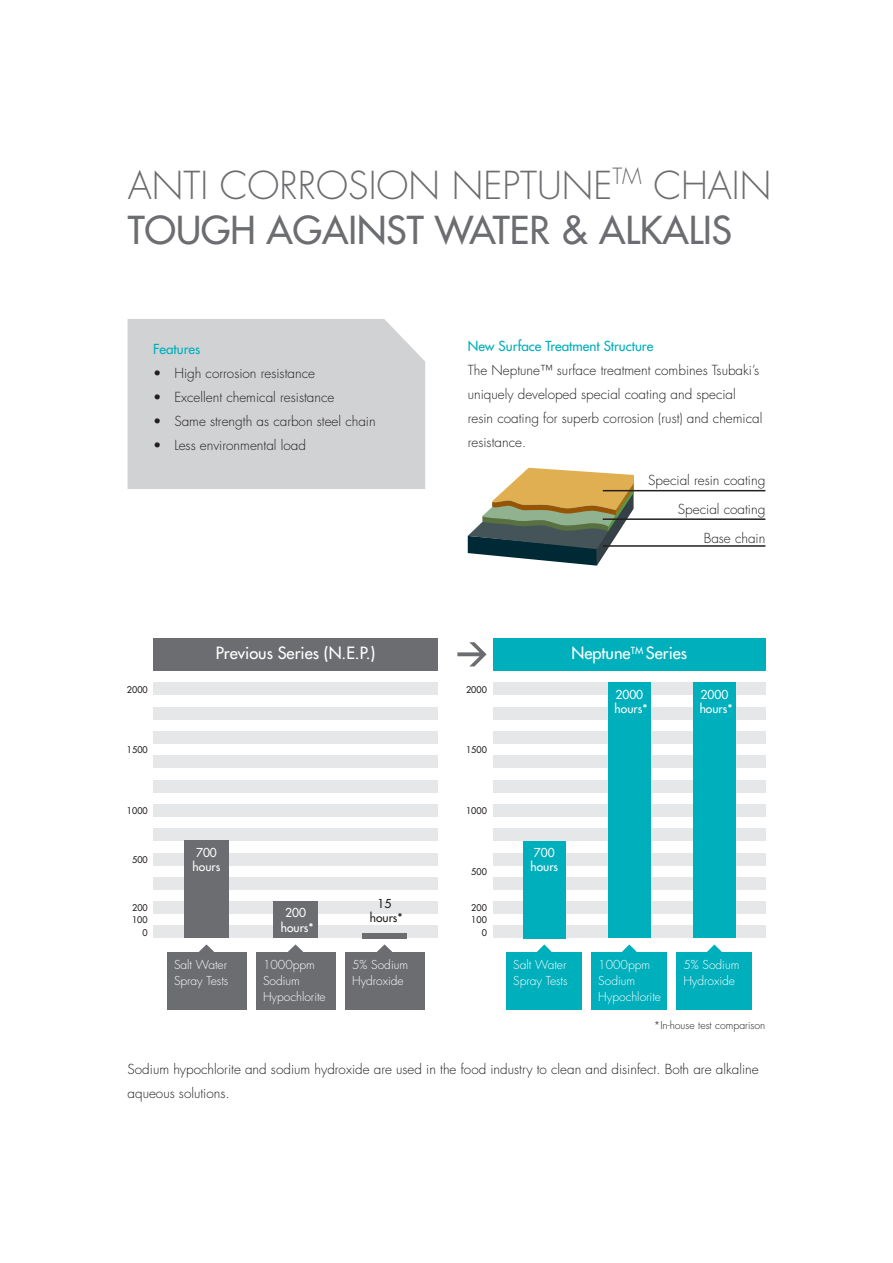
<style>
.page{position:relative;width:893px;height:1263px;background:#fff}
.page>*{position:absolute;margin:0;border:0;box-sizing:border-box;transform-origin:0 0}
.t1{font:300 37.5px "Futura";color:#6c6d70}
.t2{font:37.5px "Futura";color:#6c6d70}
.Plat{font:16.5px "Futura";color:#fff}
.t3{font:300 13.5px/24px "Futura";color:#231f20}
.t4{font:13.5px "Futura";color:#00afbc}
.t5{font:300 12px "Futura";color:#fff}
.t6{font:12px "Futura";color:#fff}
.t7{font:12px "Futura";color:#231f20}
.t8{font:300 10.5px "Futura";color:#231f20}
.t9{font:9px "Futura";color:#231f20}
</style>
<div class="page">
<div style="left:128px;top:319px;width:297px;height:170px;background:#d1d2d4"></div>
<div style="left:153px;top:902px;width:285px;height:12px;background:#e6e7e9"></div>
<div style="left:153px;top:926px;width:285px;height:12px;background:#e6e7e9"></div>
<div style="left:153px;top:804px;width:285px;height:13px;background:#e6e7e9"></div>
<div style="left:153px;top:707px;width:285px;height:12px;background:#e6e7e9"></div>
<div style="left:153px;top:853px;width:285px;height:12px;background:#e6e7e9"></div>
<div style="left:153px;top:756px;width:285px;height:12px;background:#e6e7e9"></div>
<div style="left:153px;top:877px;width:285px;height:12px;background:#e6e7e9"></div>
<div style="left:153px;top:780px;width:285px;height:12px;background:#e6e7e9"></div>
<div style="left:153px;top:683px;width:285px;height:12px;background:#e6e7e9"></div>
<div style="left:153px;top:829px;width:285px;height:12px;background:#e6e7e9"></div>
<div style="left:153px;top:731px;width:285px;height:13px;background:#e6e7e9"></div>
<div style="left:153px;top:638px;width:285px;height:33px;background:#6c6d70"></div>
<div style="left:184px;top:841px;width:45px;height:97px;background:#6c6d70"></div>
<div style="left:273px;top:902px;width:45px;height:36px;background:#6c6d70"></div>
<div style="left:362px;top:933px;width:45px;height:5px;background:#6c6d70"></div>
<div style="left:167px;top:952px;width:79px;height:57px;background:#6c6d70"></div>
<svg style="left:199px;top:944px;width:15px;height:8px"></svg>
<div style="left:256px;top:952px;width:79px;height:57px;background:#6c6d70"></div>
<svg style="left:288px;top:944px;width:15px;height:8px"></svg>
<div style="left:345px;top:952px;width:79px;height:57px;background:#6c6d70"></div>
<svg style="left:377px;top:944px;width:15px;height:8px"></svg>
<div style="left:493px;top:902px;width:272px;height:12px;background:#e6e7e9"></div>
<div style="left:493px;top:926px;width:272px;height:12px;background:#e6e7e9"></div>
<div style="left:493px;top:804px;width:272px;height:13px;background:#e6e7e9"></div>
<div style="left:493px;top:707px;width:272px;height:12px;background:#e6e7e9"></div>
<div style="left:493px;top:853px;width:272px;height:12px;background:#e6e7e9"></div>
<div style="left:493px;top:756px;width:272px;height:12px;background:#e6e7e9"></div>
<div style="left:493px;top:877px;width:272px;height:12px;background:#e6e7e9"></div>
<div style="left:493px;top:780px;width:272px;height:12px;background:#e6e7e9"></div>
<div style="left:493px;top:683px;width:272px;height:12px;background:#e6e7e9"></div>
<div style="left:493px;top:829px;width:272px;height:12px;background:#e6e7e9"></div>
<div style="left:493px;top:731px;width:272px;height:13px;background:#e6e7e9"></div>
<div style="left:493px;top:638px;width:272px;height:33px;background:#00afbc"></div>
<div style="left:523px;top:841px;width:43px;height:97px;background:#00afbc"></div>
<div style="left:608px;top:683px;width:43px;height:255px;background:#00afbc"></div>
<div style="left:693px;top:683px;width:43px;height:255px;background:#00afbc"></div>
<div style="left:506px;top:952px;width:76px;height:57px;background:#00afbc"></div>
<svg style="left:537px;top:944px;width:14px;height:8px"></svg>
<div style="left:591px;top:952px;width:76px;height:57px;background:#00afbc"></div>
<svg style="left:622px;top:944px;width:15px;height:8px"></svg>
<div style="left:676px;top:952px;width:76px;height:57px;background:#00afbc"></div>
<svg style="left:707px;top:944px;width:15px;height:8px"></svg>
<svg style="left:457px;top:642px;width:30px;height:24px"></svg>
<svg style="left:468px;top:468px;width:166px;height:98px"></svg>
<hr style="left:603px;top:490px;width:162px;height:1px;background:#231f20">
<hr style="left:603px;top:518px;width:162px;height:2px;background:#231f20">
<hr style="left:603px;top:545px;width:162px;height:2px;background:#231f20">
<p class="t1" style="left:128px;top:161px;width:645px">ANTI CORROSION NEPTUNE<sup>TM</sup> CHAIN</p>
<p class="t2" style="left:128px;top:206px;width:606px">TOUGH AGAINST WATER &amp; ALKALIS</p>
<p class="t4" style="left:153px;top:341px;width:49px">Features</p>
<p class="t3" style="left:153px;top:362px;width:163px">• High corrosion resistance</p>
<p class="t3" style="left:153px;top:386px;width:183px">• Excellent chemical resistance</p>
<p class="t3" style="left:153px;top:410px;width:224px">• Same strength as carbon steel chain</p>
<p class="t3" style="left:153px;top:434px;width:154px">• Less environmental load</p>
<p class="t9" style="left:127px;top:683px;width:22px">2000</p>
<p class="t9" style="left:127px;top:744px;width:22px">1500</p>
<p class="t9" style="left:127px;top:805px;width:22px">1000</p>
<p class="t9" style="left:132px;top:853px;width:17px">500</p>
<p class="t9" style="left:132px;top:902px;width:17px">200</p>
<p class="t9" style="left:132px;top:914px;width:17px">100</p>
<p class="t9" style="left:143px;top:926px;width:7px">0</p>
<p class="Plat" style="left:216px;top:642px;width:161px">Previous Series (N.E.P.)</p>
<p class="t6" style="left:196px;top:844px;width:22px">700</p>
<p class="t6" style="left:193px;top:859px;width:29px">hours</p>
<p class="t5" style="left:174px;top:957px;width:55px">Salt Water</p>
<p class="t5" style="left:174px;top:973px;width:56px">Spray Tests</p>
<p class="t6" style="left:285px;top:905px;width:22px">200</p>
<p class="t6" style="left:281px;top:920px;width:34px">hours*</p>
<p class="t5" style="left:263px;top:957px;width:53px">1000ppm</p>
<p class="t5" style="left:263px;top:973px;width:38px">Sodium</p>
<p class="t5" style="left:263px;top:989px;width:64px">Hypochlorite</p>
<p class="t7" style="left:378px;top:896px;width:15px">15</p>
<p class="t7" style="left:370px;top:910px;width:34px">hours*</p>
<p class="t5" style="left:352px;top:957px;width:58px">5% Sodium</p>
<p class="t5" style="left:352px;top:973px;width:53px">Hydroxide</p>
<p class="t4" style="left:468px;top:337px;width:187px">New Surface Treatment Structure</p>
<p class="t3" style="left:468px;top:358px;width:296px">The Neptune™ surface treatment combines Tsubaki’s uniquely developed special coating and special resin coating for superb corrosion (rust) and chemical resistance.</p>
<p class="t3" style="left:648px;top:469px;width:119px">Special resin coating</p>
<p class="t3" style="left:678px;top:497px;width:89px">Special coating</p>
<p class="t3" style="left:704px;top:526px;width:63px">Base chain</p>
<p class="t9" style="left:466px;top:683px;width:22px">2000</p>
<p class="t9" style="left:466px;top:744px;width:22px">1500</p>
<p class="t9" style="left:466px;top:805px;width:22px">1000</p>
<p class="t9" style="left:471px;top:865px;width:17px">500</p>
<p class="t9" style="left:471px;top:902px;width:17px">200</p>
<p class="t9" style="left:471px;top:914px;width:17px">100</p>
<p class="t9" style="left:482px;top:926px;width:7px">0</p>
<p class="Plat" style="left:571px;top:642px;width:117px">Neptune<sup>TM</sup> Series</p>
<p class="t6" style="left:615px;top:686px;width:29px">2000</p>
<p class="t6" style="left:615px;top:701px;width:34px">hours*</p>
<p class="t6" style="left:700px;top:686px;width:29px">2000</p>
<p class="t6" style="left:700px;top:701px;width:34px">hours*</p>
<p class="t6" style="left:534px;top:844px;width:22px">700</p>
<p class="t6" style="left:530px;top:859px;width:29px">hours</p>
<p class="t5" style="left:513px;top:957px;width:55px">Salt Water</p>
<p class="t5" style="left:513px;top:973px;width:56px">Spray Tests</p>
<p class="t5" style="left:598px;top:957px;width:53px">1000ppm</p>
<p class="t5" style="left:598px;top:973px;width:38px">Sodium</p>
<p class="t5" style="left:598px;top:989px;width:64px">Hypochlorite</p>
<p class="t5" style="left:683px;top:957px;width:58px">5% Sodium</p>
<p class="t5" style="left:683px;top:973px;width:53px">Hydroxide</p>
<p class="t8" style="left:654px;top:1018px;width:113px">*In-house test comparison</p>
<p class="t3" style="left:128px;top:1057px;width:633px">Sodium hypochlorite and sodium hydroxide are used in the food industry to clean and disinfect. Both are alkaline aqueous solutions.</p>
</div>
